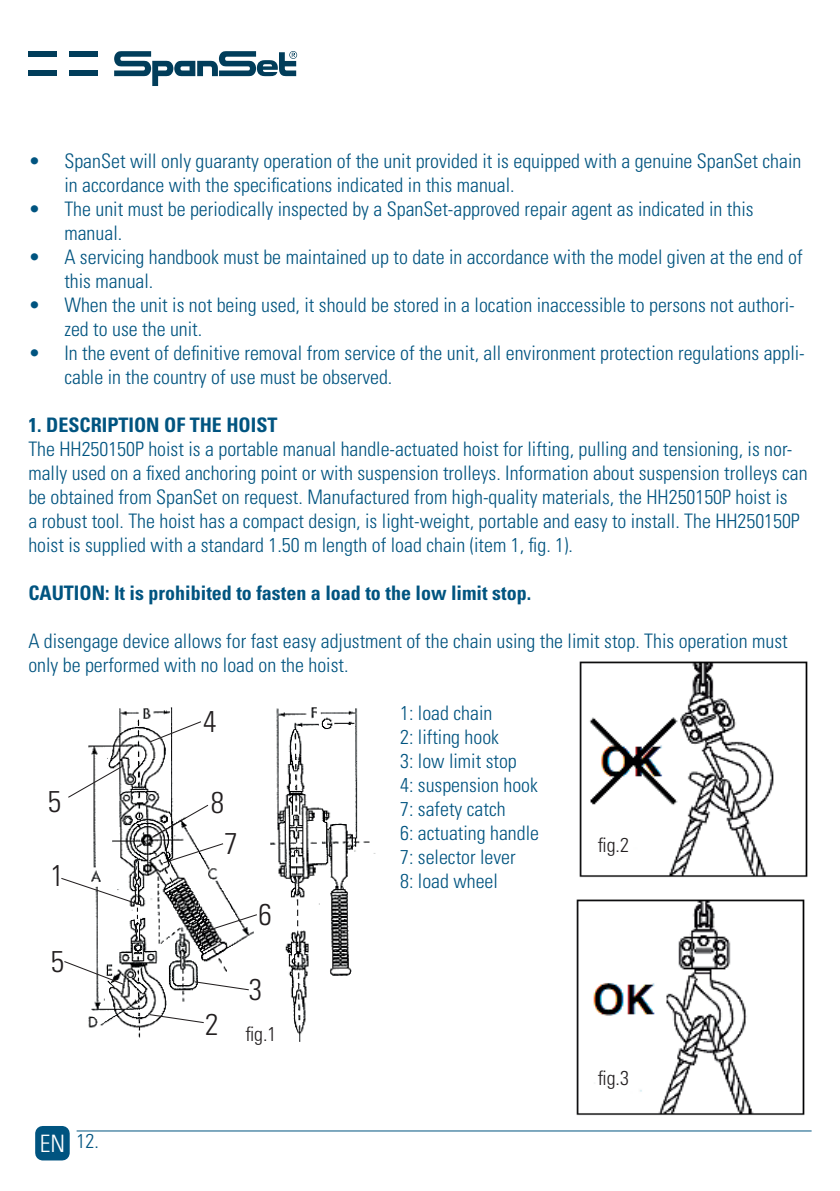
<style>
.page{position:relative;width:840px;height:1191px;background:#fff}
.page>*{position:absolute;margin:0;border:0;box-sizing:border-box;transform-origin:0 0}
.t1{font:300 condensed 30px "Univers LT Std";color:#231f20}
.t2{font:300 condensed 24px "Univers LT Std";color:#fff}
.t3{font:300 condensed 20px/24px "Univers LT Std";color:#005480}
.t4{font:700 condensed 20px "Univers LT Std";color:#005480}
.t5{font:300 condensed 20px "Univers LT Std";color:#231f20}
</style>
<div class="page">
<img style="left:579px;top:661px;width:229px;height:217px">
<img style="left:576px;top:899px;width:229px;height:217px">
<img style="left:88px;top:707px;width:288px;height:335px">
<svg style="left:61px;top:877px;width:81px;height:29px"></svg>
<svg style="left:148px;top:1013px;width:57px;height:10px"></svg>
<svg style="left:193px;top:980px;width:57px;height:11px"></svg>
<svg style="left:149px;top:720px;width:53px;height:23px"></svg>
<svg style="left:64px;top:960px;width:61px;height:25px"></svg>
<svg style="left:68px;top:764px;width:56px;height:34px"></svg>
<svg style="left:196px;top:913px;width:62px;height:22px"></svg>
<svg style="left:152px;top:803px;width:72px;height:61px"></svg>
<hr style="left:77px;top:1130px;width:734px;height:1px;background:#005480">
<div style="left:35px;top:1126px;width:35px;height:34px;background:#005480"></div>
<svg style="left:114px;top:51px;width:183px;height:35px"></svg>
<div style="left:28px;top:71px;width:29px;height:5px;background:#013d5a"></div>
<div style="left:69px;top:71px;width:28px;height:5px;background:#013d5a"></div>
<div style="left:28px;top:51px;width:29px;height:6px;background:#013d5a"></div>
<div style="left:69px;top:51px;width:28px;height:6px;background:#013d5a"></div>
<p class="t3" style="left:64px;top:149px;width:738px;text-indent:-36px">• SpanSet will only guaranty operation of the unit provided it is equipped with a genuine SpanSet chain in accordance with the specifications indicated in this manual.</p>
<p class="t3" style="left:64px;top:197px;width:690px;text-indent:-36px">• The unit must be periodically inspected by a SpanSet-approved repair agent as indicated in this manual.</p>
<p class="t3" style="left:64px;top:245px;width:739px;text-indent:-36px">• A servicing handbook must be maintained up to date in accordance with the model given at the end of this manual.</p>
<p class="t3" style="left:64px;top:293px;width:731px;text-indent:-36px">• When the unit is not being used, it should be stored in a location inaccessible to persons not authori&shy;zed to use the unit.</p>
<p class="t3" style="left:64px;top:341px;width:741px;text-indent:-36px">• In the event of definitive removal from service of the unit, all environment protection regulations appli&shy;cable in the country of use must be observed.</p>
<p class="t4" style="left:28px;top:412px;width:250px">1. DESCRIPTION OF THE HOIST</p>
<p class="t3" style="left:28px;top:437px;width:780px">The HH250150P hoist is a portable manual handle-actuated hoist for lifting, pulling and tensioning, is nor&shy;mally used on a fixed anchoring point or with suspension trolleys. Information about suspension trolleys can be obtained from SpanSet on request. Manufactured from high-quality materials, the HH250150P hoist is<br>a robust tool. The hoist has a compact design, is light-weight, portable and easy to install. The HH250150P hoist is supplied with a standard 1.50 m length of load chain (item 1, fig. 1).</p>
<p class="t4" style="left:28px;top:580px;width:504px">CAUTION: It is prohibited to fasten a load to the low limit stop.</p>
<p class="t3" style="left:28px;top:629px;width:760px">A disengage device allows for fast easy adjustment of the chain using the limit stop. This operation must only be performed with no load on the hoist.</p>
<h1 class="t1" style="left:48px;top:783px;width:15px">5</h1>
<h1 class="t1" style="left:50px;top:857px;width:15px">1</h1>
<h1 class="t1" style="left:51px;top:943px;width:15px">5</h1>
<p class="t2" style="left:40px;top:1129px;width:27px">EN</p>
<p class="t3" style="left:77px;top:1128px;width:24px">12.</p>
<h1 class="t1" style="left:203px;top:704px;width:15px">4</h1>
<h1 class="t1" style="left:211px;top:784px;width:15px">8</h1>
<h1 class="t1" style="left:224px;top:825px;width:15px">7</h1>
<h1 class="t1" style="left:258px;top:896px;width:15px">6</h1>
<h1 class="t1" style="left:205px;top:1006px;width:15px">2</h1>
<h1 class="t1" style="left:249px;top:971px;width:15px">3</h1>
<p class="t5" style="left:245px;top:1022px;width:33px">fig.1</p>
<p class="t3" style="left:400px;top:701px;width:140px">1: load chain<br>2: lifting hook<br>3: low limit stop<br>4: suspension hook<br>7: safety catch<br>6: actuating handle<br>7: selector lever<br>8: load wheel</p>
<p class="t5" style="left:597px;top:833px;width:33px">fig.2</p>
<p class="t5" style="left:597px;top:1065px;width:33px">fig.3</p>
</div>
